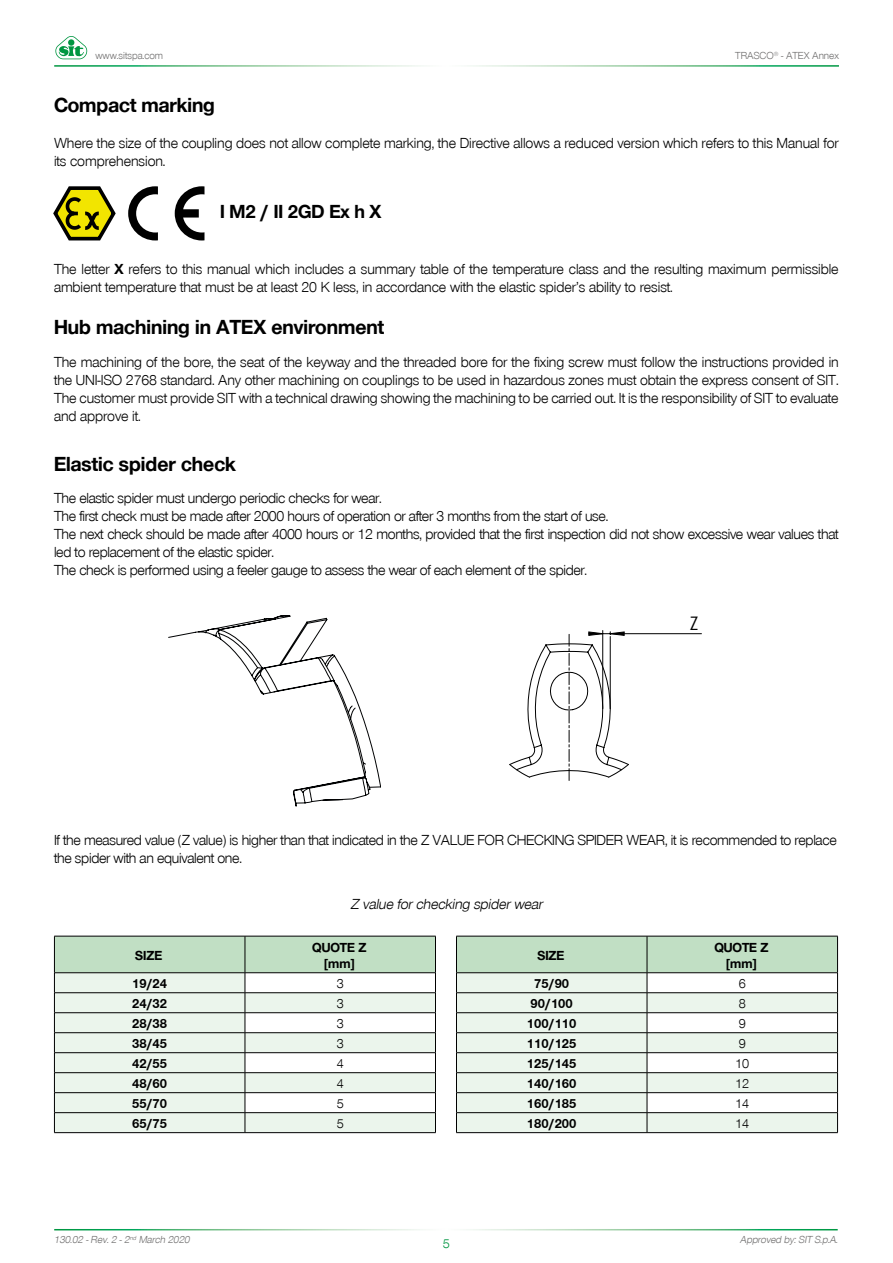
<style>
.page{position:relative;width:893px;height:1263px;background:#fff}
.page>*{position:absolute;margin:0;border:0;box-sizing:border-box;transform-origin:0 0}
.t1{font:700 21px "Nimbus San Nov D";color:#000}
.t2{font:700 19.5px "Nimbus San Nov D";letter-spacing:-.005em;color:#000}
.t3{font:18.6px "Century Gothic";color:#000}
.t4{font:15px/18px "Nimbus San Nov D";letter-spacing:-.02em;color:#000}
.t5{font:italic 15px "Nimbus San Nov D";color:#000}
.t6{font:700 13.5px/16.2px "Nimbus San Nov D";color:#000;text-align:center}
.t7{font:13.5px "Nimbus San Nov D";color:#000}
.t8{font:13.5px "Nimbus San Nov D";color:#009641}
.t9{font:italic 10.5px "Nimbus San Nov D";color:#706f6f}
.t10{font:10.5px "Nimbus San Nov D";color:#706f6f}
.s1{font-weight:700}
</style>
<div class="page">
<svg style="left:55px;top:36px;width:32px;height:23px"></svg>
<svg style="left:54px;top:936px;width:382px;height:196px"></svg>
<hr style="left:54px;top:1132px;width:191px;height:1px;background:#000">
<hr style="left:245px;top:1132px;width:191px;height:1px;background:#000">
<svg style="left:456px;top:936px;width:382px;height:196px"></svg>
<hr style="left:456px;top:1132px;width:191px;height:1px;background:#000">
<hr style="left:647px;top:1132px;width:191px;height:1px;background:#000">
<svg style="left:168px;top:615px;width:213px;height:192px"></svg>
<hr style="left:610px;top:633px;width:91px;height:1px;background:#000">
<hr style="left:602px;top:630px;width:1px;height:79px;background:#000">
<svg style="left:509px;top:632px;width:120px;height:148px"></svg>
<svg style="left:53px;top:186px;width:63px;height:55px"></svg>
<svg style="left:128px;top:186px;width:30px;height:54px"></svg>
<svg style="left:175px;top:186px;width:29px;height:54px"></svg>
<p class="t10" style="left:95px;top:50px;width:69px">www.sitspa.com</p>
<p class="t10" style="left:735px;top:50px;width:105px">TRASCO<sup>®</sup> - ATEX Annex</p>
<h1 class="t1" style="left:54px;top:93px;width:162px">Compact marking</h1>
<p class="t4" style="left:54px;top:135px;width:786px">Where the size of the coupling does not allow complete marking, the Directive allows a reduced version which refers to this Manual for its comprehension.</p>
<h2 class="t2" style="left:220px;top:200px;width:163px">I M2 / II 2GD Ex h X</h2>
<p class="t4" style="left:54px;top:261px;width:786px">The letter <span class="s1">X</span> refers to this manual which includes a summary table of the temperature class and the resulting maximum permissible ambient temperature that must be at least 20 K less, in accordance with the elastic spider’s ability to resist.</p>
<h1 class="t1" style="left:54px;top:315px;width:331px">Hub machining in ATEX environment</h1>
<p class="t4" style="left:54px;top:354px;width:786px;text-align:justify">The machining of the bore, the seat of the keyway and the threaded bore for the fixing screw must follow the instructions provided in the UNI-ISO 2768 standard. Any other machining on couplings to be used in hazardous zones must obtain the express consent of SIT.<br>The customer must provide SIT with a technical drawing showing the machining to be carried out. It is the responsibility of SIT to evaluate and approve it.</p>
<h1 class="t1" style="left:54px;top:452px;width:183px">Elastic spider check</h1>
<p class="t4" style="left:54px;top:489px;width:786px">The elastic spider must undergo periodic checks for wear.<br>The first check must be made after 2000 hours of operation or after 3 months from the start of use.<br>The next check should be made after 4000 hours or 12 months, provided that the first inspection did not show excessive wear values that led to replacement of the elastic spider.<br>The check is performed using a feeler gauge to assess the wear of each element of the spider.</p>
<p class="t3" style="left:690px;top:610px;width:10px">Z</p>
<p class="t4" style="left:54px;top:831px;width:784px">If the measured value (Z value) is higher than that indicated in the Z VALUE FOR CHECKING SPIDER WEAR, it is recommended to replace the spider with an equivalent one.</p>
<p class="t5" style="left:351px;top:896px;width:196px">Z value forchecking spiderwear</p>
<p class="t6" style="left:135px;top:947px;width:29px">SIZE</p>
<p class="t6" style="left:312px;top:939px;width:56px">QUOTE Z [mm]</p>
<p class="t6" style="left:132px;top:976px;width:36px">19/24</p>
<p class="t7" style="left:337px;top:976px;width:9px">3</p>
<p class="t6" style="left:132px;top:996px;width:36px">24/32</p>
<p class="t7" style="left:337px;top:996px;width:9px">3</p>
<p class="t6" style="left:132px;top:1016px;width:36px">28/38</p>
<p class="t7" style="left:337px;top:1016px;width:9px">3</p>
<p class="t6" style="left:132px;top:1036px;width:36px">38/45</p>
<p class="t7" style="left:337px;top:1036px;width:9px">3</p>
<p class="t6" style="left:132px;top:1056px;width:36px">42/55</p>
<p class="t7" style="left:337px;top:1056px;width:9px">4</p>
<p class="t6" style="left:132px;top:1076px;width:36px">48/60</p>
<p class="t7" style="left:337px;top:1076px;width:9px">4</p>
<p class="t6" style="left:132px;top:1095px;width:36px">55/70</p>
<p class="t7" style="left:337px;top:1096px;width:9px">5</p>
<p class="t6" style="left:132px;top:1115px;width:36px">65/75</p>
<p class="t7" style="left:337px;top:1116px;width:9px">5</p>
<p class="t6" style="left:537px;top:947px;width:29px">SIZE</p>
<p class="t6" style="left:714px;top:939px;width:56px">QUOTE Z [mm]</p>
<p class="t6" style="left:534px;top:976px;width:36px">75/90</p>
<p class="t7" style="left:739px;top:976px;width:9px">6</p>
<p class="t6" style="left:531px;top:996px;width:44px">90/100</p>
<p class="t7" style="left:739px;top:996px;width:9px">8</p>
<p class="t6" style="left:527px;top:1016px;width:51px">100/110</p>
<p class="t7" style="left:739px;top:1016px;width:9px">9</p>
<p class="t6" style="left:527px;top:1036px;width:51px">110/125</p>
<p class="t7" style="left:739px;top:1036px;width:9px">9</p>
<p class="t6" style="left:527px;top:1056px;width:51px">125/145</p>
<p class="t7" style="left:735px;top:1056px;width:16px">10</p>
<p class="t6" style="left:527px;top:1076px;width:51px">140/160</p>
<p class="t7" style="left:735px;top:1076px;width:16px">12</p>
<p class="t6" style="left:527px;top:1095px;width:51px">160/185</p>
<p class="t7" style="left:735px;top:1096px;width:16px">14</p>
<p class="t6" style="left:527px;top:1115px;width:51px">180/200</p>
<p class="t7" style="left:735px;top:1116px;width:16px">14</p>
<p class="t9" style="left:54px;top:1234px;width:139px">130.02 -Rev.2 -2<sup>nd</sup> March 2020</p>
<p class="t9" style="left:740px;top:1234px;width:101px">Approved by:SIT S.p.A.</p>
<p class="t8" style="left:443px;top:1235px;width:9px">5</p>
</div>
